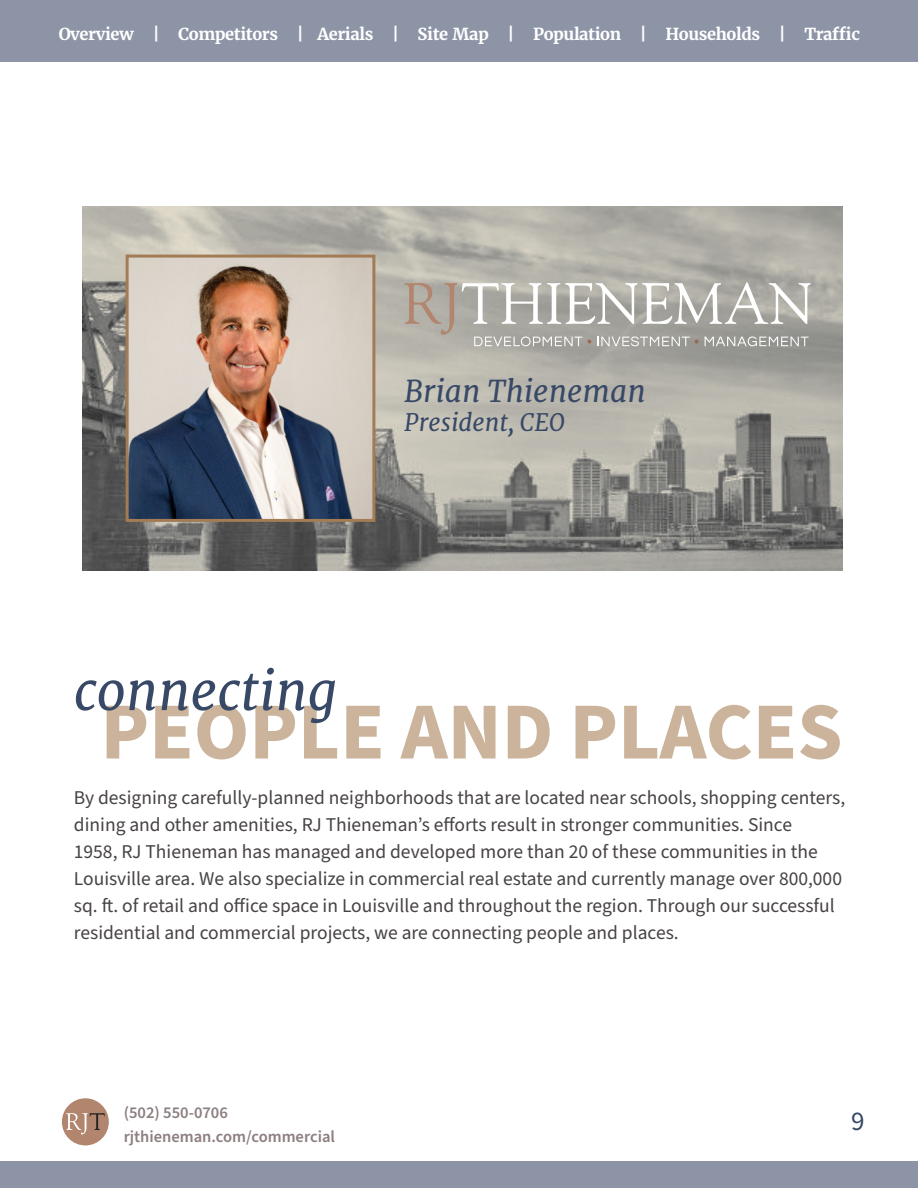
<style>
.page{position:relative;width:918px;height:1188px;background:#fff}
.page>*{position:absolute;margin:0;border:0;box-sizing:border-box;transform-origin:0 0}
.t1{font:700 81px "Source Sans Pro";color:#cbb49b}
.t2{font:italic 52.5px "Merriweather";color:#374966}
.t3{font:italic 30px "Merriweather";color:#374966}
.t4{font:27px "Source Sans Pro";color:#374966}
.t5{font:italic 24px "Merriweather";color:#374966}
.t6{font:19.5px/27px "Source Sans Pro";color:#474243}
.t7{font:700 16.5px "Merriweather";letter-spacing:-.025em;color:#fff}
.t8{font:600 16.5px "Source Sans Pro";color:#8c7f80}
</style>
<div class="page">
<div style="left:0;top:0;width:918px;height:62px;background:#8c94a6"></div>
<div style="left:0;top:1161px;width:918px;height:27px;background:#8c94a6"></div>
<div style="left:62px;top:1098px;width:47px;height:47px;background:#b1856e;border-radius:50%"></div>
<svg style="left:66px;top:1113px;width:39px;height:21px"></svg>
<img style="left:83px;top:206px;width:759px;height:364px">
<img style="left:130px;top:259px;width:241px;height:259px">
<div style="left:126px;top:255px;width:249px;height:267px;border:3px solid #a37b55"></div>
<svg style="left:404px;top:282px;width:407px;height:64px;background:#b6b3ad"></svg>
<p class="t7" style="left:59px;top:24px;width:803px">Overview | Competitors | Aerials | Site Map | Population | Households | Traffic</p>
<p class="t3" style="left:404px;top:372px;width:243px">Brian Thieneman</p>
<p class="t5" style="left:404px;top:407px;width:162px">President, CEO</p>
<p class="t2" style="left:74px;top:659px;width:265px">connecting</p>
<p class="t1" style="left:101px;top:677px;width:743px">PEOPLE AND PLACES</p>
<p class="t6" style="left:74px;top:785px;width:773px">By designing carefully-planned neighborhoods that are located near schools, shopping centers, dining and other amenities, RJ Thieneman’s efforts result in stronger communities. Since<br>1958, RJ Thieneman has managed and developed more than 20 of these communities in the Louisville area. We also specialize in commercial real estate and currently manage over 800,000 sq. ft. of retail and office space in Louisville and throughout the region. Through our successful residential and commercial projects, we are connecting people and places.</p>
<p class="t8" style="left:124px;top:1101px;width:106px">(502) 550-0706</p>
<p class="t8" style="left:124px;top:1125px;width:213px">rjthieneman.com/commercial</p>
<p class="t4" style="left:851px;top:1103px;width:15px">9</p>
</div>
